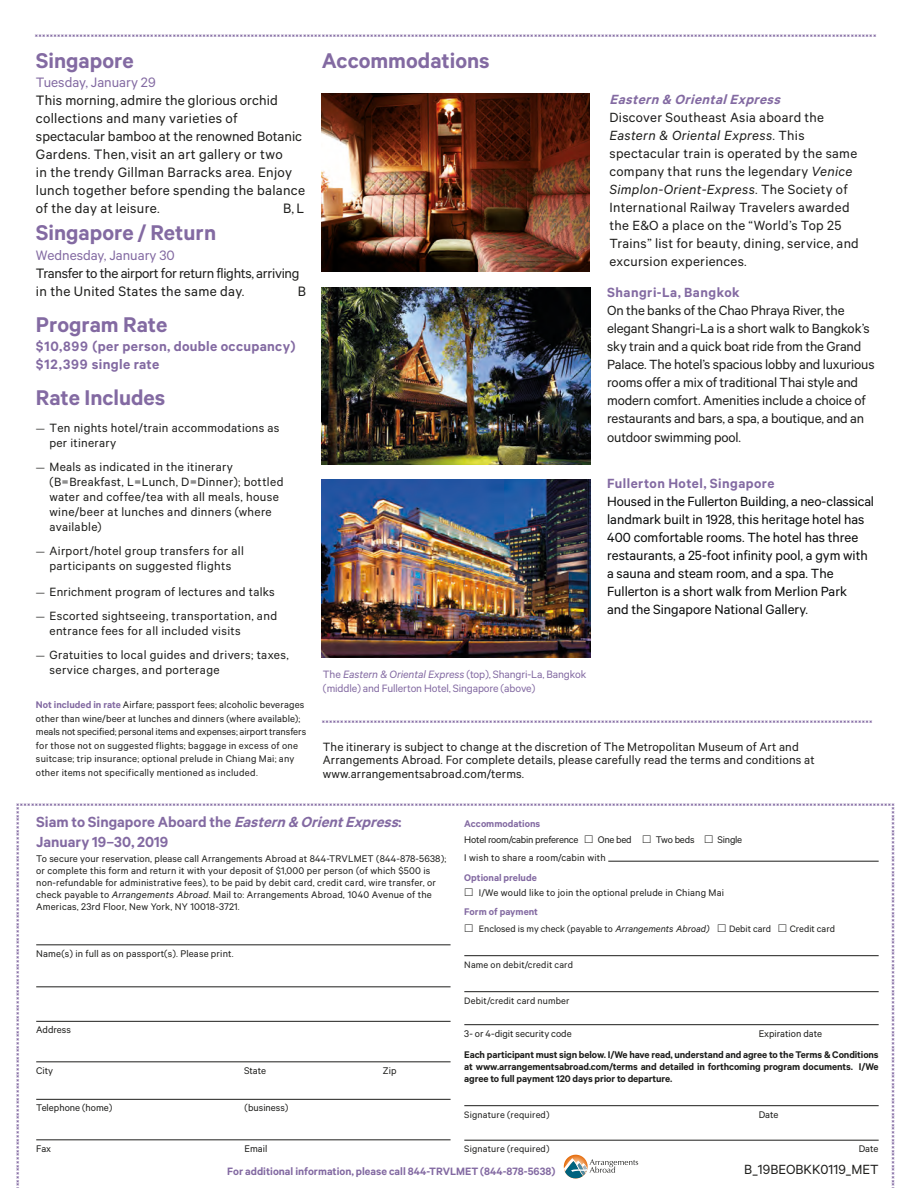
<style>
.page{position:relative;width:912px;height:1188px;background:#fff}
.page>*{position:absolute;margin:0;border:0;box-sizing:border-box;transform-origin:0 0}
.Exterior_Header{font:600 24px "The Met Sans";color:#836aa2}
.Exterior_Header-2{font:600 16.5px/19.5px "The Met Sans";color:#836aa2}
.Exterior_Header-3{font:15.3px/18px "The Met Sans";letter-spacing:.02em;color:#1d1d1b}
.Exterior_Header-4{font:15.3px/18px "The Met Sans";letter-spacing:-.02em;color:#1d1d1b}
.t1{font:600 15.3px "The Met Sans";letter-spacing:.02em;color:#836aa2}
.Exterior_Header-5{font:15.3px "The Met Sans";color:#836aa2}
.t2{font:15px/18.1px "The Met Sans";letter-spacing:-.01em;color:#1d1d1b}
.t3{font:15px/18.1px "The Met Sans";letter-spacing:.02em;color:#1d1d1b}
.t4{font:15px/18px "The Met Sans";color:#090a0a}
.Exterior_Header-6{font:13.5px/15px "The Met Sans";letter-spacing:.02em;color:#1d1d1b}
.Exterior_Header-7{font:12px/13.5px "The Met Sans";letter-spacing:-.01em;color:#836aa2}
.Exterior_Header-8{font:600 12px "The Met Sans";color:#836aa2}
.t5{font:10.8px/13.5px "The Met Sans";letter-spacing:.015em;color:#1d1d1b}
.t6{font:600 10.8px/12px "The Met Sans";letter-spacing:-.01em;color:#1d1d1b;text-align:justify}
.t7{font:600 10.8px "The Met Sans";color:#836aa2}
.t8{font:10.8px "The Met Sans";letter-spacing:-.02em;color:#1d1d1b}
.t9{font:10.5px "The Met Sans";letter-spacing:.015em;color:#1d1d1b}
.s1{font-size:10.8px}
.s2{font-weight:600;color:#836aa2}
.s3{font-weight:600;font-style:italic;color:#836aa2}
.s4{font-style:italic}
</style>
<div class="page">
<img style="left:322px;top:94px;width:268px;height:178px">
<img style="left:322px;top:288px;width:268px;height:176px">
<img style="left:322px;top:479px;width:268px;height:178px">
<svg style="left:36px;top:860px;width:843px;height:319px"></svg>
<p class="Exterior_Header" style="left:36px;top:46px;width:99px">Singapore</p>
<p class="Exterior_Header-5" style="left:36px;top:74px;width:121px">Tuesday, January 29</p>
<p class="Exterior_Header-3" style="left:36px;top:91px;width:270px">This morning, admire the glorious orchid collections and many varieties of spectacular bamboo at the renowned Botanic Gardens. Then, visit an art gallery or two<br>in the trendy Gillman Barracks area. Enjoy lunch together before spending the balance of the day at leisure.</p>
<p class="Exterior_Header-3" style="left:283px;top:199px;width:23px">B, L</p>
<p class="Exterior_Header" style="left:36px;top:219px;width:182px">Singapore / Return</p>
<p class="Exterior_Header-5" style="left:36px;top:246px;width:140px">Wednesday, January 30</p>
<p class="Exterior_Header-4" style="left:36px;top:264px;width:265px">Transfer to the airport for return flights, arriving in the United States the same day.</p>
<p class="Exterior_Header-3" style="left:298px;top:282px;width:10px">B</p>
<p class="Exterior_Header" style="left:36px;top:310px;width:133px">Program Rate</p>
<p class="t1" style="left:36px;top:338px;width:261px">$10,899 (per person, double occupancy)</p>
<p class="t1" style="left:36px;top:356px;width:125px">$12,399 single rate</p>
<p class="Exterior_Header" style="left:36px;top:384px;width:131px">Rate Includes</p>
<p class="Exterior_Header-6" style="left:36px;top:420px;width:245px"><span class="s1">—</span> Ten nights hotel/train accommodations as</p>
<p class="Exterior_Header-6" style="left:49px;top:435px;width:68px">per itinerary</p>
<p class="Exterior_Header-6" style="left:36px;top:459px;width:198px"><span class="s1">—</span> Meals as indicated in the itinerary</p>
<p class="Exterior_Header-6" style="left:49px;top:474px;width:235px">(B=Breakfast, L=Lunch, D=Dinner); bottled water and coffee/tea with all meals, house wine/beer at lunches and dinners (where available)</p>
<p class="Exterior_Header-6" style="left:36px;top:543px;width:209px"><span class="s1">—</span> Airport/hotel group transfers for all</p>
<p class="Exterior_Header-6" style="left:49px;top:558px;width:183px">participants on suggested flights</p>
<p class="Exterior_Header-6" style="left:36px;top:584px;width:240px"><span class="s1">—</span> Enrichment program of lectures and talks</p>
<p class="Exterior_Header-6" style="left:36px;top:608px;width:242px"><span class="s1">—</span> Escorted sightseeing, transportation, and</p>
<p class="Exterior_Header-6" style="left:49px;top:623px;width:193px">entrance fees for all included visits</p>
<p class="Exterior_Header-6" style="left:36px;top:647px;width:254px"><span class="s1">—</span> Gratuities to local guides and drivers; taxes,</p>
<p class="Exterior_Header-6" style="left:49px;top:662px;width:172px">service charges, and porterage</p>
<p class="t5" style="left:36px;top:698px;width:271px"><span class="s2">Not included in rate</span> Airfare; passport fees; alcoholic beverages other than wine/beer at lunches and dinners (where available); meals not specified; personal items and expenses; airport transfers for those not on suggested flights; baggage in excess of one suitcase; trip insurance; optional prelude in Chiang Mai; any other items not specifically mentioned as included.</p>
<p class="Exterior_Header" style="left:322px;top:46px;width:169px">Accommodations</p>
<p class="t3" style="left:609px;top:90px;width:251px"><span class="s3">Eastern &amp; OrientalExpress<br></span>Discover Southeast Asia aboard the <span class="s4">Eastern &amp; Oriental Express</span>. This spectacular train is operated by the same company that runs the legendary <span class="s4">Venice Simplon-Orient-Express</span>. The Society of International Railway Travelers awarded the E&amp;O a place on the “World’s Top 25<br>Trains” list for beauty, dining, service, and excursion experiences.</p>
<p class="t2" style="left:607px;top:283px;width:269px"><span class="s2">Shangri-La, Bangkok<br></span>On the banks of the Chao Phraya River, the elegant Shangri-La is a short walk to Bangkok’s sky train and a quick boat ride from the Grand Palace. The hotel’s spacious lobby and luxurious rooms offer a mix of traditional Thai style and modern comfort. Amenities include a choice of restaurants and bars, a spa, a boutique, and an outdoor swimming pool.</p>
<p class="t4" style="left:607px;top:474px;width:268px"><span class="s2">Fullerton Hotel, Singapore<br></span>Housed in the Fullerton Building, a neo-classical landmark built in 1928, this heritage hotel has 400 comfortable rooms. The hotel has three restaurants, a 25-foot infinity pool, a gym with a sauna and steam room, and a spa. The Fullerton is a short walk from Merlion Park<br>and the Singapore National Gallery.</p>
<p class="Exterior_Header-7" style="left:323px;top:667px;width:265px">The <span class="s4">Eastern &amp; Oriental Express</span> (top), Shangri-La, Bangkok (middle) and Fullerton Hotel, Singapore (above)</p>
<p class="Exterior_Header-6" style="left:323px;top:739px;width:493px;line-height:13.5px">The itinerary is subject to change at the discretion of The Metropolitan Museum of Art and<br>Arrangements Abroad. For complete details, please carefully read the terms and conditions at www.arrangementsabroad.com/terms.</p>
<p class="Exterior_Header-2" style="left:36px;top:812px;width:368px">Siam to Singapore Aboard the <span class="s4">Eastern&amp; OrientExpress</span>:<br>January 19–30, 2019</p>
<p class="t5" style="left:36px;top:853px;width:411px;line-height:12px">To secure your reservation, please call Arrangements Abroad at 844-TRVLMET (844-878-5638); or complete this form and return it with your deposit of $1,000 per person (of which $500 is non-refundable for administrative fees), to be paid by debit card, credit card, wire transfer, or check payable to <span class="s4">Arrangements Abroad</span>. Mail to: Arrangements Abroad<span class="s4">,</span> 1040 Avenue of the Americas, 23rd Floor, New York, NY 10018-3721.</p>
<p class="t5" style="left:36px;top:946px;width:199px">Name(s) in full as on passport(s). Please print.</p>
<p class="t5" style="left:36px;top:1023px;width:36px">Address</p>
<p class="t5" style="left:36px;top:1063px;width:18px">City</p>
<p class="t5" style="left:244px;top:1063px;width:24px">State</p>
<p class="t5" style="left:383px;top:1063px;width:15px">Zip</p>
<p class="t5" style="left:36px;top:1101px;width:78px">Telephone (home)</p>
<p class="t5" style="left:244px;top:1101px;width:45px">(business)</p>
<p class="t5" style="left:36px;top:1141px;width:16px">Fax</p>
<p class="t5" style="left:244px;top:1141px;width:24px">Email</p>
<p class="t7" style="left:464px;top:817px;width:77px">Accommodations</p>
<p class="t8" style="left:464px;top:834px;width:116px">Hotel room/cabin preference</p>
<p class="t5" style="left:597px;top:833px;width:35px">One bed</p>
<p class="t5" style="left:655px;top:833px;width:40px">Two beds</p>
<p class="t5" style="left:717px;top:833px;width:26px">Single</p>
<p class="t5" style="left:464px;top:851px;width:143px">I wish to share a room/cabin with</p>
<p class="t7" style="left:464px;top:871px;width:74px">Optional prelude</p>
<p class="t5" style="left:478px;top:885px;width:247px">I/We would like to join the optional prelude in Chiang Mai</p>
<p class="t7" style="left:464px;top:905px;width:75px">Form of payment</p>
<p class="t9" style="left:478px;top:922px;width:232px">Enclosed is my check (payable to <span class="s4">Arrangements Abroad)</span></p>
<p class="t9" style="left:728px;top:922px;width:44px">Debit card</p>
<p class="t9" style="left:789px;top:922px;width:47px">Credit card</p>
<p class="t9" style="left:464px;top:958px;width:110px">Name on debit/credit card</p>
<p class="t9" style="left:464px;top:994px;width:107px">Debit/credit card number</p>
<p class="t5" style="left:464px;top:1026px;width:109px">3- or 4-digit security code</p>
<p class="t5" style="left:758px;top:1026px;width:65px">Expiration date</p>
<p class="t6" style="left:464px;top:1048px;width:416px">Each participant must sign below. I/We have read, understand and agree to the Terms &amp; Conditions at www.arrangementsabroad.com/terms and detailed in forthcoming program documents. I/We agree to full payment 120 days prior to departure.</p>
<p class="t9" style="left:464px;top:1108px;width:87px">Signature (required)</p>
<p class="t5" style="left:758px;top:1107px;width:21px">Date</p>
<p class="t9" style="left:464px;top:1143px;width:87px">Signature (required)</p>
<p class="t5" style="left:858px;top:1142px;width:21px">Date</p>
<p class="Exterior_Header-8" style="left:227px;top:1164px;width:329px">For additional information, please call 844-TRVLMET (844-878-5638)</p>
<p class="t2" style="left:744px;top:1159px;width:136px">B_19BEOBKK0119_MET</p>
</div>
